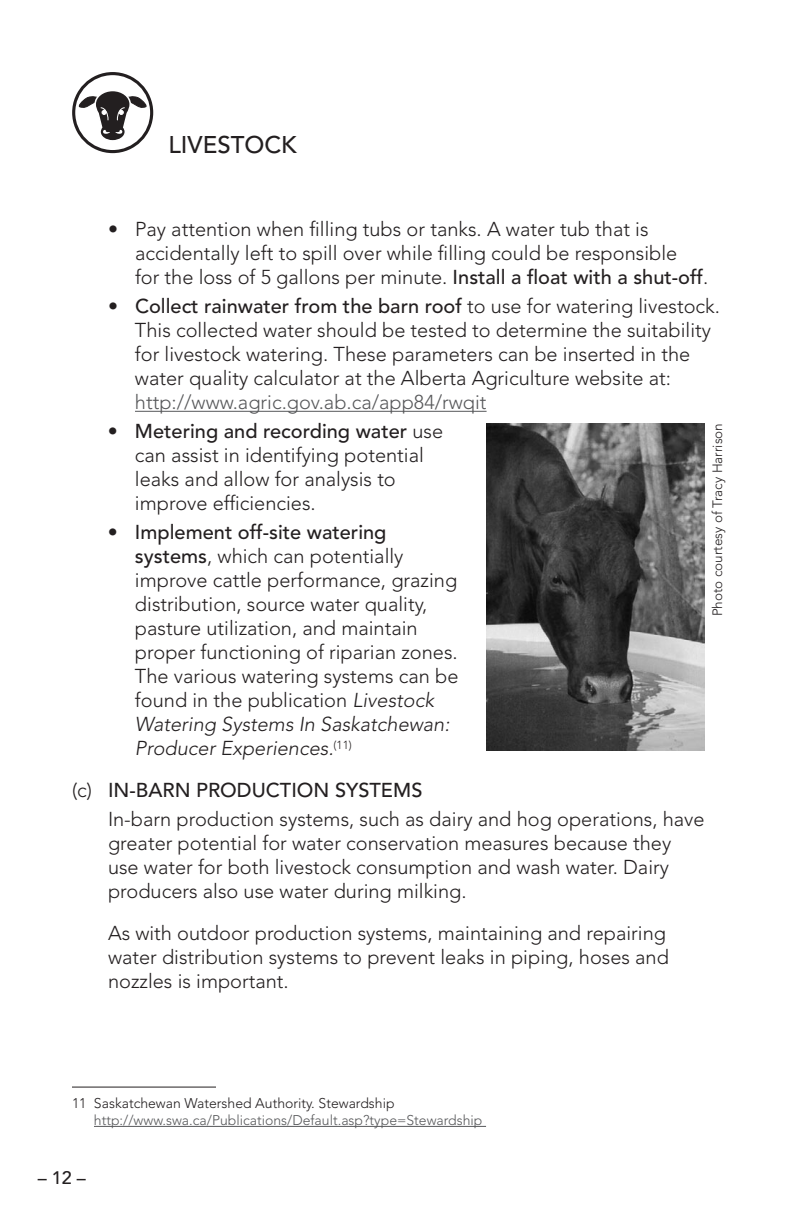
<style>
.page{position:relative;width:792px;height:1224px;background:#fff}
.page>*{position:absolute;margin:0;border:0;box-sizing:border-box;transform-origin:0 0}
.t1{font:500 24px "Avenir LT Std";color:#231f20}
.t2{font:300 20px/24px "Avenir LT Std";color:#231f20}
.t3{font:500 18px "Avenir LT Std";color:#231f20}
.t4{font:300 14px/16.8px "Avenir LT Std";color:#57585a}
.t5{font:300 13.6px "Avenir LT Std";color:#231f20}
.s1{font-weight:500}
.s2{color:#57585a}
.s3{font-style:italic}
.s4{color:#231f20}
</style>
<div class="page">
<hr style="left:135px;top:411px;width:352px;height:1px;background:#57585a">
<hr style="left:72px;top:1087px;width:144px;height:1px;background:#231f20">
<hr style="left:94px;top:1126px;width:392px;height:1px;background:#57585a">
<svg style="left:72px;top:72px;width:81px;height:81px"></svg>
<img style="left:487px;top:423px;width:217px;height:327px">
<p class="t1" style="left:168px;top:131px;width:28px">Livestock</p>
<p class="t2" style="left:135px;top:217px;width:575px;text-indent:-27px">• Pay attention when filling tubs or tanks. A water tub that is accidentally left to spill over while filling could be responsible<br>for the loss of 5 gallons per minute. <span class="s1">Install a float with a shut-off</span>.</p>
<p class="t2" style="left:135px;top:294px;width:586px;text-indent:-27px">• <span class="s1">Collect rainwater from the barn roof</span> to use for watering livestock.<br>This collected water should be tested to determine the suitability for livestock watering. These parameters can be inserted in the water quality calculator at the Alberta Agriculture website at: <span class="s2">http://www.agric.gov.ab.ca/app84/rwqit</span></p>
<p class="t2" style="left:135px;top:420px;width:310px;text-indent:-27px">• <span class="s1">Metering and recording water</span> use can assist in identifying potential leaks and allow for analysis to improve efficiencies.</p>
<p class="t2" style="left:135px;top:521px;width:325px;text-indent:-27px">• <span class="s1">Implement off-site watering systems</span>, which can potentially improve cattle performance, grazing distribution, source water quality, pasture utilization, and maintain proper functioning of riparian zones.<br>The various watering systems can be found in the publication <span class="s3">Livestock Watering Systems In Saskatchewan:<br>Producer Experiences.</span><sup>(11)</sup></p>
<p class="t2" style="left:108px;top:776px;width:598px;line-height:29px;text-indent:-36px">(c) <span class="s1">IN-BARN PRODUCTION SYSTEMS<br></span>In-barn production systems, such as dairy and hog operations, have</p>
<p class="t2" style="left:108px;top:832px;width:565px;text-align:justify">greater potential for water conservation measures because they use water for both livestock consumption and wash water. Dairy producers also use water during milking.</p>
<p class="t2" style="left:108px;top:922px;width:562px">As with outdoor production systems, maintaining and repairing water distribution systems to prevent leaks in piping, hoses and nozzles is important.</p>
<p class="t5" style="left:709px;top:616px;width:195px;rotate:-90deg">Photo courtesy of Tracy Harrison</p>
<p class="t4" style="left:94px;top:1095px;width:390px;text-indent:-22px"><span class="s4">11 Saskatchewan Watershed Authority. Stewardship </span>http://www.swa.ca/Publications/Default.asp?type=Stewardship</p>
<p class="t3" style="left:38px;top:1167px;width:50px">– 12 –</p>
</div>
